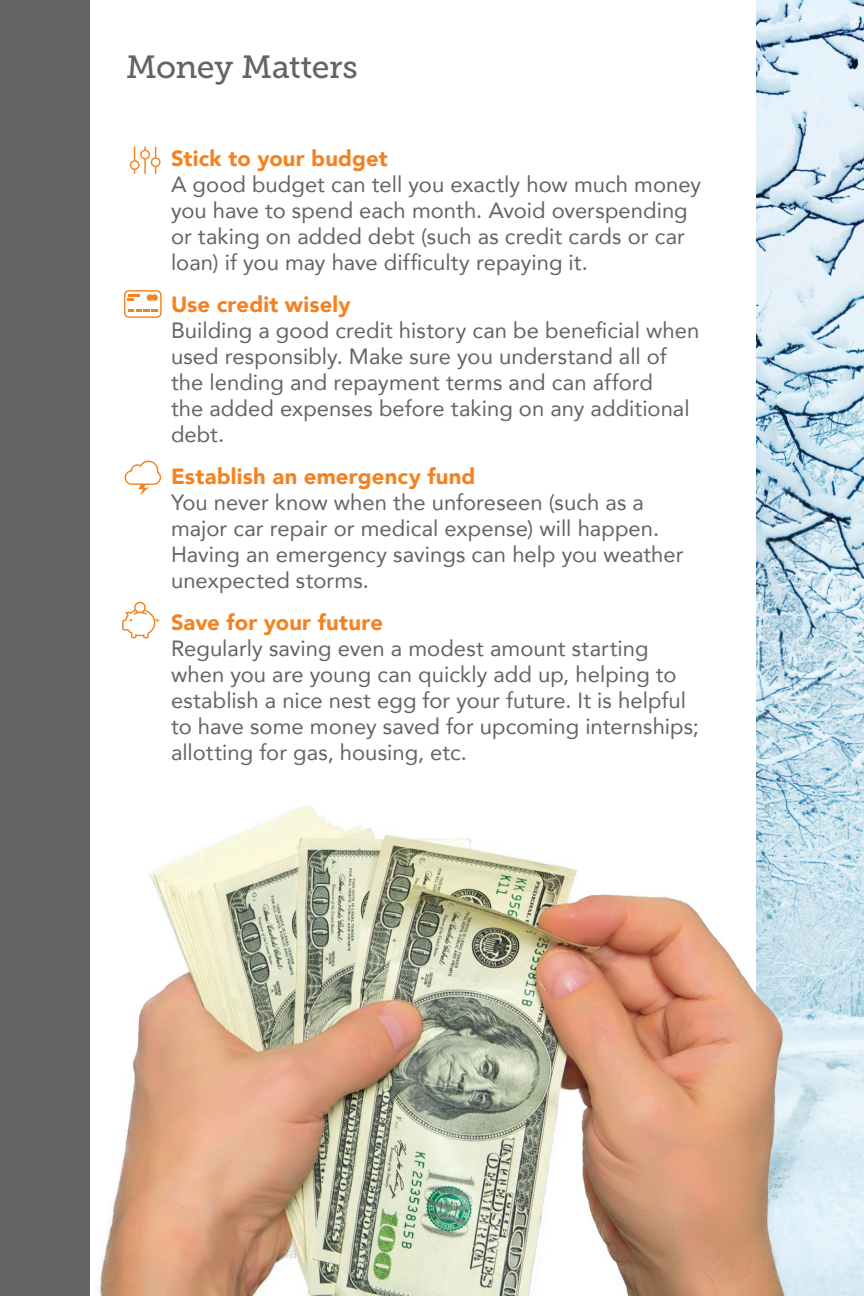
<style>
.page{position:relative;width:864px;height:1296px;background:#fff}
.page>*{position:absolute;margin:0;border:0;box-sizing:border-box;transform-origin:0 0}
.t1{font:32px "Museo Slab 500";letter-spacing:-.015em;color:#636466}
.t2{font:22px/26px "Avenir";letter-spacing:.005em;color:#636466}
.t3{font:900 22px "Avenir";letter-spacing:.01em;color:#f58220}
</style>
<div class="page">
<div style="left:0;top:0;width:90px;height:1296px;background:#636466"></div>
<svg style="left:130px;top:146px;width:31px;height:28px"></svg>
<svg style="left:122px;top:602px;width:38px;height:36px"></svg>
<svg style="left:124px;top:290px;width:38px;height:28px"></svg>
<svg style="left:125px;top:461px;width:36px;height:35px"></svg>
<img style="left:756px;top:0;width:108px;height:720px">
<img style="left:97px;top:720px;width:767px;height:576px">
<h1 class="t1" style="left:126px;top:49px;width:234px">Money Matters</h1>
<p class="t3" style="left:171px;top:139px;width:218px">Stick to your budget</p>
<p class="t2" style="left:171px;top:171px;width:532px">A good budget can tell you exactly how much money you have to spend each month. Avoid overspending or taking on added debt (such as credit cards or car loan) if you may have difficulty repaying it.</p>
<p class="t3" style="left:171px;top:286px;width:181px">Use credit wisely</p>
<p class="t2" style="left:171px;top:317px;width:530px">Building a good credit history can be beneficial when used responsibly. Make sure you understand all of the lending and repayment terms and can afford<br>the added expenses before taking on any additional debt.</p>
<p class="t3" style="left:171px;top:458px;width:306px">Establish an emergency fund</p>
<p class="t2" style="left:171px;top:489px;width:514px">You never know when the unforeseen (such as a major car repair or medical expense) will happen.<br>Having an emergency savings can help you weather unexpected storms.</p>
<p class="t3" style="left:171px;top:604px;width:214px">Save for your future</p>
<p class="t2" style="left:171px;top:635px;width:529px">Regularly saving even a modest amount starting when you are young can quickly add up, helping to establish a nice nest egg for your future. It is helpful to have some money saved for upcoming internships; allotting for gas, housing, etc.</p>
</div>
